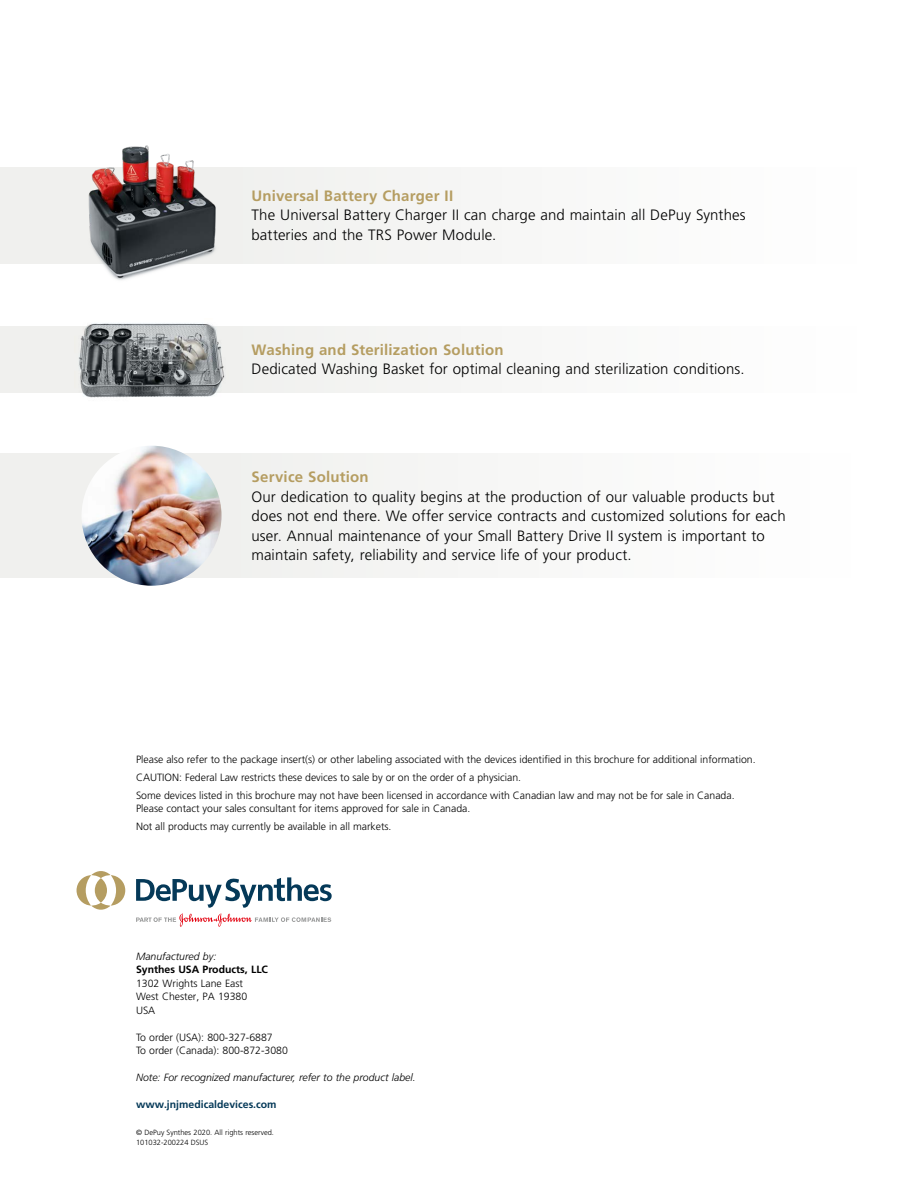
<style>
.page{position:relative;width:918px;height:1188px;background:#fff}
.page>*{position:absolute;margin:0;border:0;box-sizing:border-box;transform-origin:0 0}
._06_Body{font:300 15px/19.5px "Frutiger LT Std";letter-spacing:.01em;color:#000}
._06_Body_TItle{font:700 15px "Frutiger LT Std";letter-spacing:.015em;color:#b59d61}
._18_Footnote_Caption{font:300 10.5px/13.5px "Frutiger LT Std";color:#000}
.t1{font:italic 300 10.5px "Frutiger LT Std";color:#000}
._18_Footnote_Caption-2{font:700 10.5px "Frutiger LT Std";color:#053958}
.t2{font:700 10.5px "Frutiger LT Std";color:#000}
.t3{font:300 7.5px "Frutiger LT Std";color:#000}
</style>
<div class="page">
<div style="left:0;top:327px;width:918px;height:66px;background:#f7f7f6"></div>
<div style="left:0;top:168px;width:918px;height:95px;background:#f7f7f6"></div>
<div style="left:0;top:453px;width:918px;height:125px;background:#f7f7f6"></div>
<img style="left:76px;top:145px;width:152px;height:135px">
<img style="left:82px;top:446px;width:140px;height:140px;border-radius:70px">
<img style="left:74px;top:323px;width:155px;height:75px">
<svg style="left:136px;top:877px;width:196px;height:31px"></svg>
<svg style="left:77px;top:871px;width:48px;height:39px"></svg>
<svg style="left:136px;top:914px;width:195px;height:13px"></svg>
<p class="_06_Body_TItle" style="left:252px;top:187px;width:203px">Universal Battery Charger II</p>
<p class="_06_Body" style="left:252px;top:206px;width:496px">The Universal Battery Charger II can charge and maintain all DePuy Synthes batteries and the TRS Power Module.</p>
<p class="_06_Body_TItle" style="left:252px;top:341px;width:254px">Washing and Sterilization Solution</p>
<p class="_06_Body" style="left:252px;top:359px;width:495px">Dedicated Washing Basket for optimal cleaning and sterilization conditions.</p>
<p class="_06_Body_TItle" style="left:252px;top:468px;width:119px">Service Solution</p>
<p class="_06_Body" style="left:252px;top:487px;width:536px">Our dedication to quality begins at the production of our valuable products but does not end there. We offer service contracts and customized solutions for each user. Annual maintenance of your Small Battery Drive II system is important to maintain safety, reliability and service life of your product.</p>
<p class="_18_Footnote_Caption" style="left:136px;top:753px;width:621px">Please also refer to the package insert(s) or other labeling associated with the devices identified in this brochure for additional information.</p>
<p class="_18_Footnote_Caption" style="left:136px;top:771px;width:387px">CAUTION: Federal Law restricts these devices to sale by or on the order of a physician.</p>
<p class="_18_Footnote_Caption" style="left:136px;top:789px;width:600px">Some devices listed in this brochure may not have been licensed in accordance with Canadian law and may not be for sale in Canada.<br>Please contact your sales consultant for items approved for sale in Canada.</p>
<p class="_18_Footnote_Caption" style="left:136px;top:820px;width:257px">Not all products may currently be available in all markets.</p>
<p class="t1" style="left:136px;top:950px;width:82px">Manufactured by:</p>
<p class="t2" style="left:136px;top:964px;width:133px">Synthes USA Products, LLC</p>
<p class="_18_Footnote_Caption" style="left:136px;top:977px;width:109px">1302 Wrights Lane East</p>
<p class="_18_Footnote_Caption" style="left:136px;top:990px;width:113px">West Chester, PA 19380</p>
<p class="_18_Footnote_Caption" style="left:136px;top:1004px;width:21px">USA</p>
<p class="_18_Footnote_Caption" style="left:136px;top:1031px;width:138px">To order (USA): 800-327-6887</p>
<p class="_18_Footnote_Caption" style="left:136px;top:1044px;width:153px">To order (Canada): 800-872-3080</p>
<p class="t1" style="left:136px;top:1072px;width:281px">Note: For recognized manufacturer, refer to the product label.</p>
<p class="_18_Footnote_Caption-2" style="left:136px;top:1099px;width:142px">www.jnjmedicaldevices.com</p>
<p class="t3" style="left:136px;top:1128px;width:139px">© DePuy Synthes 2020. All rights reserved.</p>
<p class="t3" style="left:136px;top:1138px;width:74px">101032-200224 DSUS</p>
</div>
